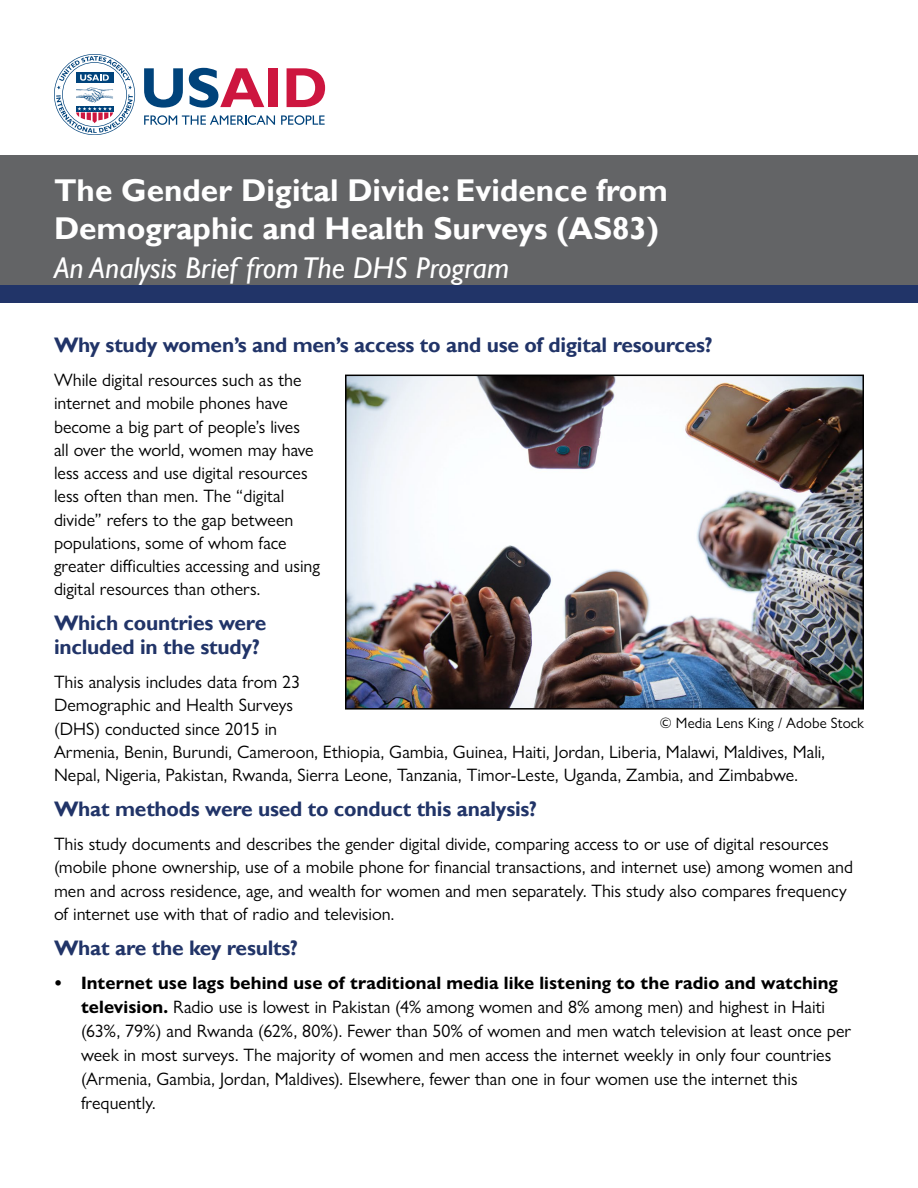
<style>
.page{position:relative;width:918px;height:1188px;background:#fff}
.page>*{position:absolute;margin:0;border:0;box-sizing:border-box;transform-origin:0 0}
.t1{font:700 31.5px/37.5px "Gill Sans";color:#fff}
.t2{font:italic 30px "Gill Sans";color:#fff}
.t3{font:700 21px/24px "Gill Sans";letter-spacing:-.01em;color:#213468}
.t4{font:18px/23.2px "Gill Sans Nova";color:#000}
.t5{font:15px "Gill Sans Nova";letter-spacing:.005em;color:#000}
.s1{font-weight:700}
</style>
<div class="page">
<div style="left:0;top:156px;width:918px;height:131px;background:#636466"></div>
<svg style="left:144px;top:68px;width:39px;height:40px"></svg>
<svg style="left:144px;top:115px;width:131px;height:10px"></svg>
<svg style="left:281px;top:115px;width:44px;height:10px"></svg>
<svg style="left:189px;top:68px;width:75px;height:40px"></svg>
<div style="left:269px;top:68px;width:9px;height:39px;background:#cd163f"></div>
<svg style="left:287px;top:68px;width:38px;height:39px"></svg>
<svg style="left:54px;top:54px;width:81px;height:81px"></svg>
<div style="left:0;top:285px;width:918px;height:18px;background:#213468"></div>
<img style="left:348px;top:378px;width:513px;height:329px">
<div style="left:345px;top:375px;width:519px;height:335px;border:2px solid #000"></div>
<h1 class="t1" style="left:54px;top:173px;width:615px">The Gender Digital Divide: Evidence from<br>Demographic and Health Surveys (AS83)</h1>
<h2 class="t2" style="left:54px;top:250px;width:457px">An Analysis Brief from The DHS Program</h2>
<p class="t3" style="left:54px;top:333px;width:660px">Why study women’s and men’s access to and use of digital resources?</p>
<p class="t4" style="left:54px;top:368px;width:267px">While digital resources such as the internet and mobile phones have become a big part of people’s lives<br>all over the world, women may have less access and use digital resources less often than men. The “digital divide” refers to the gap between populations, some of whom face greater difficulties accessing and using digital resources than others.</p>
<p class="t3" style="left:54px;top:612px;width:214px">Which countries were included in the study?</p>
<p class="t4" style="left:54px;top:670px;width:773px">This analysis includes data from 23<br>Demographic and Health Surveys<br>(DHS) conducted since 2015 in<br>Armenia, Benin, Burundi, Cameroon, Ethiopia, Gambia, Guinea, Haiti, Jordan, Liberia, Malawi, Maldives, Mali, Nepal, Nigeria, Pakistan, Rwanda, Sierra Leone, Tanzania, Timor-Leste, Uganda, Zambia, and Zimbabwe.</p>
<p class="t3" style="left:54px;top:797px;width:485px">What methods were used to conduct this analysis?</p>
<p class="t4" style="left:54px;top:832px;width:801px">This study documents and describes the gender digital divide, comparing access to or use of digital resources (mobile phone ownership, use of a mobile phone for financial transactions, and internet use) among women and men and across residence, age, and wealth for women and men separately. This study also compares frequency of internet use with that of radio and television.</p>
<p class="t3" style="left:54px;top:936px;width:246px">What are the key results?</p>
<p class="t4" style="left:81px;top:971px;width:772px;line-height:24px;text-indent:-27px"><span class="s1">• Internet use lags behind use of traditional media like listening to the radio and watching television.</span> Radio use is lowest in Pakistan (4% among women and 8% among men) and highest in Haiti (63%, 79%) and Rwanda (62%, 80%). Fewer than 50% of women and men watch television at least once per week in most surveys. The majority of women and men access the internet weekly in only four countries (Armenia, Gambia, Jordan, Maldives). Elsewhere, fewer than one in four women use the internet this frequently.</p>
<p class="t5" style="left:660px;top:714px;width:206px">© Media Lens King / Adobe Stock</p>
</div>
